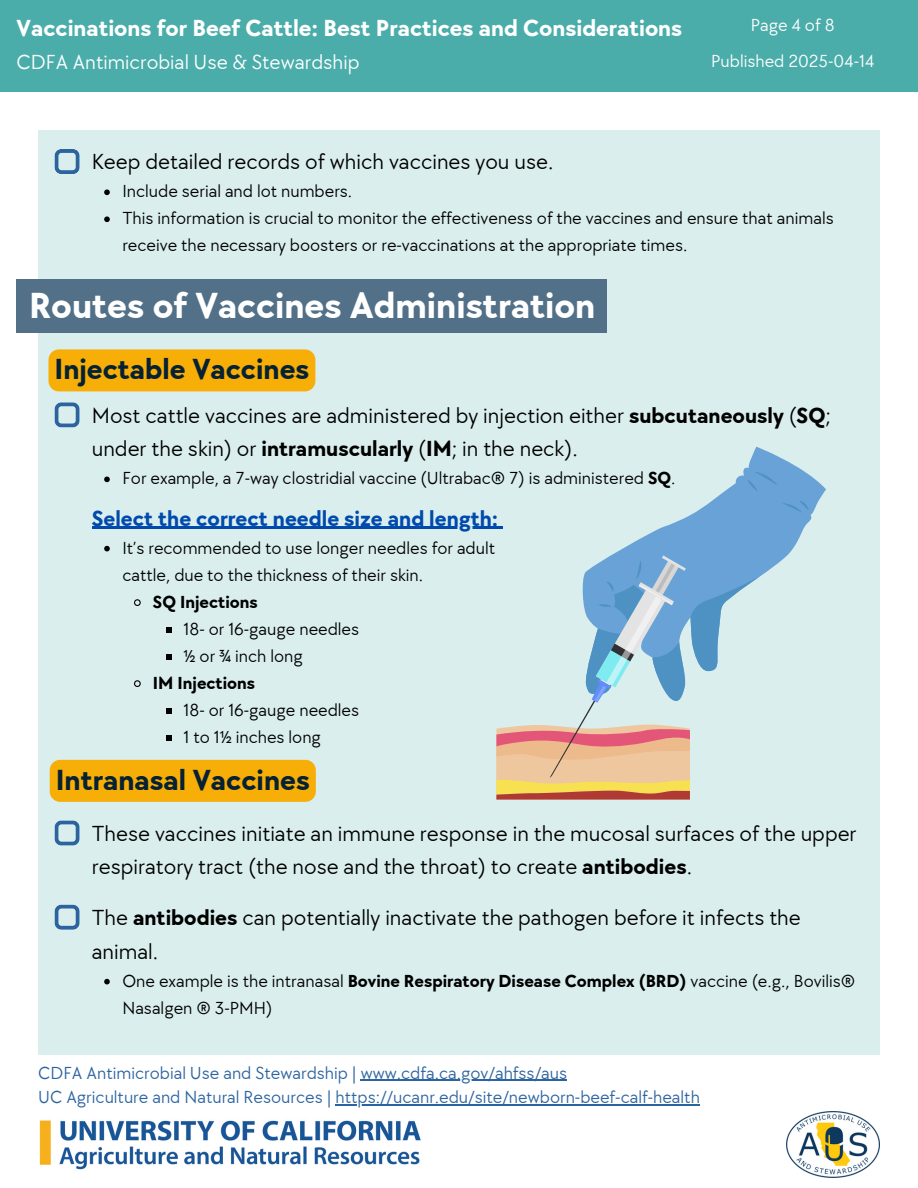
<style>
.page{position:relative;width:918px;height:1188px;background:#fff}
.page>*{position:absolute;margin:0;border:0;box-sizing:border-box;transform-origin:0 0}
.t1{font:700 37.5px "TT Chocolates";color:#fff}
.t2{font:700 30px "TT Chocolates";color:#062133}
.t3{font:700 24px "TT Chocolates";color:#fff}
.t4{font:22.5px/33.8px "TT Chocolates";color:#000}
.t5{font:700 22.5px "TT Chocolates";color:#004aad}
.t6{font:21px "TT Chocolates";color:#fff}
.t7{font:18px/27px "TT Chocolates";color:#000}
.t8{font:18px "TT Chocolates";color:#2c64a0}
.t9{font:18px "TT Chocolates";color:#fff}
.t10{font:700 18px "TT Chocolates";color:#000}
.s1{font-weight:700}
</style>
<div class="page">
<div style="left:38px;top:130px;width:842px;height:925px;background:#daeeee"></div>
<div style="left:0;top:0;width:918px;height:92px;background:#4aadaa"></div>
<svg style="left:54px;top:149px;width:25px;height:25px"></svg>
<svg style="left:54px;top:402px;width:25px;height:25px"></svg>
<div style="left:17px;top:280px;width:590px;height:53px;background:#527087"></div>
<svg style="left:54px;top:820px;width:25px;height:25px"></svg>
<svg style="left:54px;top:905px;width:25px;height:24px"></svg>
<svg style="left:612px;top:447px;width:214px;height:130px"></svg>
<svg style="left:747px;top:472px;width:31px;height:19px"></svg>
<svg style="left:782px;top:501px;width:27px;height:12px"></svg>
<svg style="left:496px;top:555px;width:264px;height:245px"></svg>
<svg style="left:104px;top:189px;width:6px;height:6px"></svg>
<svg style="left:104px;top:216px;width:6px;height:6px"></svg>
<svg style="left:104px;top:477px;width:6px;height:5px"></svg>
<div style="left:48px;top:349px;width:267px;height:42px;background:#f7ae07"></div>
<div style="left:50px;top:760px;width:266px;height:42px;background:#f7ae07"></div>
<hr style="left:92px;top:527px;width:406px;height:2px;background:#004aad">
<svg style="left:104px;top:546px;width:6px;height:5px"></svg>
<svg style="left:134px;top:599px;width:7px;height:7px"></svg>
<svg style="left:166px;top:627px;width:6px;height:5px"></svg>
<svg style="left:166px;top:654px;width:6px;height:5px"></svg>
<svg style="left:134px;top:680px;width:7px;height:7px"></svg>
<svg style="left:166px;top:708px;width:6px;height:5px"></svg>
<svg style="left:166px;top:735px;width:6px;height:5px"></svg>
<svg style="left:104px;top:979px;width:6px;height:5px"></svg>
<img style="left:786px;top:1111px;width:94px;height:67px">
<img style="left:39px;top:1120px;width:382px;height:50px">
<hr style="left:361px;top:1080px;width:206px;height:1px;background:#2c64a0">
<hr style="left:335px;top:1104px;width:365px;height:1px;background:#2c64a0">
<p class="t3" style="left:17px;top:14px;width:667px">Vaccinations for Beef Cattle: Best Practices and Considerations</p>
<h3 class="t6" style="left:17px;top:50px;width:344px">CDFA Antimicrobial Use &amp; Stewardship</h3>
<h5 class="t9" style="left:751px;top:14px;width:85px">Page 4 of 8</h5>
<p class="t9" style="left:711px;top:50px;width:165px">Published 2025-04-14</p>
<h4 class="t4" style="left:92px;top:146px;width:463px">Keep detailed records of which vaccines you use.</h4>
<p class="t7" style="left:122px;top:178px;width:231px">Include serial and lot numbers.</p>
<p class="t7" style="left:122px;top:205px;width:713px">This information is crucial to monitor the effectiveness of the vaccines and ensure that animals receive the necessary boosters or re-vaccinations at the appropriate times.</p>
<p class="t1" style="left:29px;top:284px;width:568px">Routes of Vaccines Administration</p>
<h4 class="t2" style="left:54px;top:352px;width:256px">Injectable Vaccines</h4>
<h2 class="t4" style="left:92px;top:399px;width:741px">Most cattle vaccines are administered by injection either <span class="s1">subcutaneously</span> (<span class="s1">SQ</span>; under the skin) or <span class="s1">intramuscularly</span> (<span class="s1">IM</span>; in the neck).</h2>
<p class="t7" style="left:122px;top:466px;width:555px">For example, a 7-way clostridial vaccine (Ultrabac® 7) is administered <span class="s1">SQ</span>.</p>
<p class="t5" style="left:92px;top:505px;width:408px">Select the correct needle size and length:</p>
<h3 class="t7" style="left:122px;top:535px;width:374px">It’s recommended to use longer needles for adult cattle, due to the thickness of their skin.</h3>
<p class="t10" style="left:153px;top:592px;width:106px">SQ Injections</p>
<p class="t7" style="left:184px;top:616px;width:177px">18- or 16-gauge needles</p>
<p class="t7" style="left:184px;top:643px;width:121px">½ or ¾ inch long</p>
<p class="t10" style="left:153px;top:673px;width:104px">IM Injections</p>
<p class="t7" style="left:184px;top:697px;width:177px">18- or 16-gauge needles</p>
<p class="t7" style="left:184px;top:724px;width:139px">1 to 1½ inches long</p>
<p class="t2" style="left:56px;top:763px;width:256px">Intranasal Vaccines</p>
<p class="t4" style="left:92px;top:817px;width:766px">These vaccines initiate an immune response in the mucosal surfaces of the upper respiratory tract (the nose and the throat) to create <span class="s1">antibodies</span>.</p>
<h2 class="t4" style="left:92px;top:901px;width:711px">The <span class="s1">antibodies</span> can potentially inactivate the pathogen before it infects the animal.</h2>
<p class="t7" style="left:122px;top:968px;width:734px">One example is the intranasal <span class="s1">Bovine Respiratory Disease Complex (BRD)</span> vaccine (e.g., Bovilis®<br>Nasalgen ® 3-PMH)</p>
<h4 class="t8" style="left:38px;top:1062px;width:530px">CDFA Antimicrobial Use and Stewardship | www.cdfa.ca.gov/ahfss/aus</h4>
<h4 class="t8" style="left:38px;top:1087px;width:663px">UC Agriculture and Natural Resources | https://ucanr.edu/site/newborn-beef-calf-health</h4>
</div>
